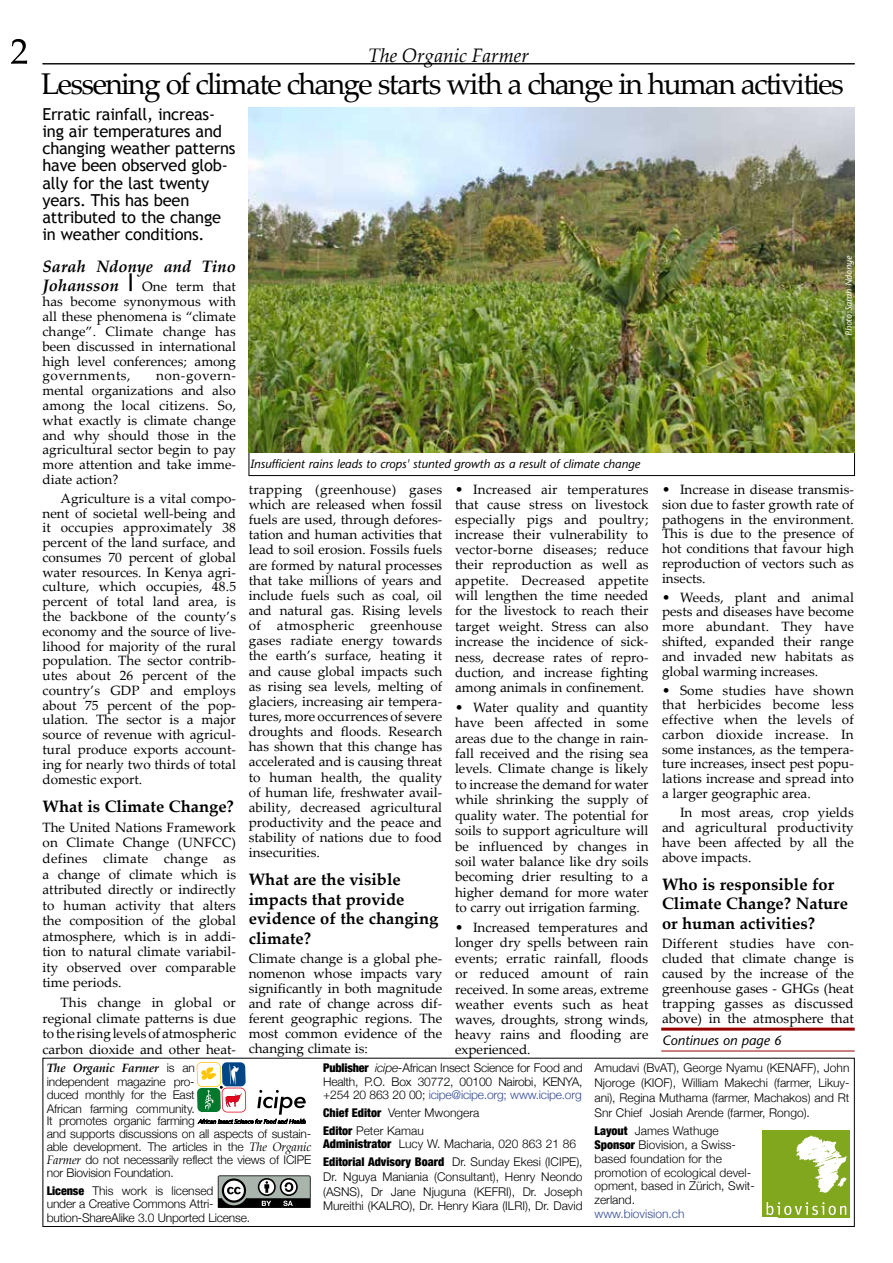
<style>
.page{position:relative;width:893px;height:1263px;background:#fff}
.page>*{position:absolute;margin:0;border:0;box-sizing:border-box;transform-origin:0 0}
.t1{font:30px "Palatino Linotype";letter-spacing:-.055em;color:#000}
.t2{font:italic 19.5px "Palatino Linotype";color:#000}
.t3{font:16.5px/17.2px "Trebuchet MS";letter-spacing:-.015em;color:#000}
.t4{font:700 16.5px/19.5px "Palatino Linotype";color:#000}
.t5{font:italic 700 16.5px/19.5px "Palatino Linotype";letter-spacing:.005em;color:#000}
.t6{font:13.5px/14.9px "Palatino Linotype";color:#000;text-align:justify}
.t7{font:italic 500 13.5px "Ruim Stone Sans";color:#000}
.t8{font:300 12px/13px "Helvetica Neue";letter-spacing:-.015em;color:#000}
.t9{font:italic 500 12px "Ruim Stone Sans";color:#000}
.t10{font:italic 700 12px "Palatino";letter-spacing:-.015em;color:#000}
.t11{font:300 12px "Helvetica Neue";color:#314996}
.t12{font:italic 500 9px "Ruim Stone Sans";color:#fff}
.s1{font-family:"Helvetica Neue";font-weight:300;font-style:normal}
.s2{font-family:"Palatino";font-weight:400;font-style:italic}
.s3{font-weight:900;font-stretch:condensed}
.s4{font-style:italic}
.s5{color:#314996}
</style>
<div class="page">
<div style="left:249px;top:451px;width:606px;height:25px;border:1px solid #000"></div>
<hr style="left:43px;top:64px;width:812px;height:1px;background:#000">
<svg style="left:11px;top:39px;width:16px;height:25px"></svg>
<hr style="left:129px;top:273px;width:3px;height:18px;background:#000">
<img style="left:249px;top:107px;width:606px;height:345px">
<div style="left:43px;top:1058px;width:812px;height:169px;border:1px solid #000"></div>
<div style="left:762px;top:1130px;width:88px;height:87px;background:#81a71f"></div>
<svg style="left:767px;top:1202px;width:80px;height:13px"></svg>
<img style="left:796px;top:1135px;width:51px;height:58px">
<svg style="left:218px;top:1175px;width:93px;height:33px"></svg>
<svg style="left:197px;top:1062px;width:109px;height:62px"></svg>
<hr style="left:661px;top:1051px;width:194px;height:1px;background:#960000">
<hr style="left:661px;top:1027px;width:194px;height:3px;background:#960000">
<h2 class="t2" style="left:368px;top:42px;width:163px">The Organic Farmer</h2>
<h1 class="t1" style="left:41px;top:63px;width:804px">Lessening of climate change starts with a change in human activities</h1>
<p class="t3" style="left:43px;top:105px;width:195px">Erratic rainfall, increas&shy;ing air temperatures and changing weather patterns have been observed glob&shy;ally for the last twenty years. This has been attributed to the change in weather conditions.</p>
<p class="t5" style="left:43px;top:256px;width:195px">Sarah Ndonye and Tino<br>Johansson</p>
<p class="t6" style="left:43px;top:279px;width:195px;text-indent:100px">One term that has become synonymous with all these phenomena is “climate change”. Climate change has been discussed in international high level conferences; among governments,</p>
<p class="t6" style="left:43px;top:368px;width:195px;text-indent:114px">non-govern&shy;mental organizations and also among the local citizens. So, what exactly is climate change and why should those in the agricultural sector begin to pay more attention and take imme&shy;diate action?</p>
<p class="t6" style="left:43px;top:490px;width:195px;text-indent:18px">Agriculture is a vital compo&shy;nent of societal well-being and it occupies approximately 38 percent of the land surface, and consumes 70 percent of global water resources. In Kenya agri&shy;culture, which occupies, 48.5 percent of total land area, is the backbone of the county’s economy and the source of live&shy;lihood for majority of the rural population. The sector contrib&shy;utes about 26 percent of the country’s GDP and employs about 75 percent of the pop&shy;ulation. The sector is a major source of revenue with agricul&shy;tural produce exports account&shy;ing for nearly two thirds of total domestic export.</p>
<p class="t4" style="left:43px;top:796px;width:193px">What is Climate Change?</p>
<p class="t6" style="left:43px;top:819px;width:195px;line-height:15.6px">The United Nations Framework on Climate Change (UNFCC) defines climate change as a change of climate which is attributed directly or indirectly to human activity that alters the composition of the global atmosphere, which is in addi&shy;tion to natural climate variabil&shy;ity observed over comparable time periods.</p>
<p class="t6" style="left:43px;top:994px;width:195px;line-height:15.5px;text-indent:18px">This change in global or regional climate patterns is due to the rising levels of atmospheric carbon dioxide and other heat-</p>
<p class="t9" style="left:250px;top:456px;width:391px">Insufficient rains leads to crops' stunted growth as a result of climate change</p>
<p class="t6" style="left:249px;top:481px;width:195px">trapping (greenhouse) gases which are released when fossil fuels are used, through defores&shy;tation and human activities that lead to soil erosion. Fossils fuels are formed by natural processes that take millions of years and include fuels such as coal, oil and natural gas. Rising levels of atmospheric greenhouse gases radiate energy towards the earth’s surface, heating it and cause global impacts such as rising sea levels, melting of glaciers, increasing air tempera&shy;tures, more occurrences of severe droughts and floods. Research has shown that this change has accelerated and is causing threat to human health, the quality of human life, freshwater avail&shy;ability, decreased agricultural productivity and the peace and stability of nations due to food insecurities.</p>
<p class="t4" style="left:249px;top:869px;width:191px">What are the visible impacts that provide evidence of the changing climate?</p>
<p class="t6" style="left:249px;top:950px;width:195px">Climate change is a global phe&shy;nomenon whose impacts vary significantly in both magnitude and rate of change across dif&shy;ferent geographic regions. The most common evidence of the changing climate is:</p>
<p class="t6" style="left:455px;top:481px;width:195px;line-height:15.3px">• Increased air temperatures that cause stress on livestock especially pigs and poultry; increase their vulnerability to vector-borne diseases; reduce their reproduction as well as appetite. Decreased appetite will lengthen the time needed for the livestock to reach their target weight. Stress can also increase the incidence of sick&shy;ness, decrease rates of repro&shy;duction, and increase fighting among animals in confinement.</p>
<p class="t6" style="left:455px;top:699px;width:195px;line-height:15.5px">• Water quality and quantity have been affected in some areas due to the change in rain&shy;fall received and the rising sea levels. Climate change is likely to increase the demand for water while shrinking the supply of quality water. The potential for soils to support agriculture will be influenced by changes in soil water balance like dry soils becoming drier resulting to a higher demand for more water to carry out irrigation farming.</p>
<p class="t6" style="left:455px;top:919px;width:195px">• Increased temperatures and longer dry spells between rain events; erratic rainfall, floods or reduced amount of rain received. In some areas, extreme weather events such as heat waves, droughts, strong winds, heavy rains and flooding are experienced.</p>
<p class="t12" style="left:843px;top:336px;width:81px;rotate:-90deg">Photo:Sarah Ndonye</p>
<p class="t6" style="left:662px;top:481px;width:193px">• Increase in disease transmis&shy;sion due to faster growth rate of pathogens in the environment.<br>This is due to the presence of hot conditions that favour high reproduction of vectors such as insects.</p>
<p class="t6" style="left:662px;top:589px;width:193px">• Weeds, plant and animal pests and diseases have become more abundant. They have shifted, expanded their range and invaded new habitats as global warming increases.</p>
<p class="t6" style="left:662px;top:682px;width:193px">• Some studies have shown that herbicides become less effective when the levels of carbon dioxide increase. In some instances, as the tempera&shy;ture increases, insect pest popu&shy;lations increase and spread into a larger geographic area.</p>
<p class="t6" style="left:662px;top:804px;width:193px;text-indent:18px">In most areas, crop yields and agricultural productivity have been affected by all the above impacts.</p>
<p class="t4" style="left:662px;top:874px;width:187px">Who is responsible for<br>Climate Change? Nature or human activities?</p>
<p class="t6" style="left:662px;top:935px;width:193px">Different studies have con&shy;cluded that climate change is caused by the increase of the greenhouse gases - GHGs (heat trapping gasses as discussed above) in the atmosphere that</p>
<p class="t7" style="left:662px;top:1032px;width:121px">Continues on page 6</p>
<p class="t10" style="left:47px;top:1058px;width:150px">The Organic Farmer <span class="s1">is an</span></p>
<p class="t8" style="left:47px;top:1075px;width:266px">independent magazine pro-<br>duced monthly for the East<br>African farming community.<br>It promotes organic farming<br>and supports discussions on all aspects of sustain&shy;able development. The articles in the <span class="s2">The Organic Farmer</span> do not necessarily reflect the views of ICIPE nor Biovision Foundation.</p>
<p class="t8" style="left:47px;top:1183px;width:205px;line-height:13.5px"><span class="s3">License</span> This work is licensed<br>under a Creative Commons Attri&shy;bution-ShareAlike 3.0 Unported License.</p>
<p class="t8" style="left:323px;top:1061px;width:261px;line-height:13.5px;text-align:justify"><span class="s3">Publisher</span> <span class="s4">icipe-</span>African Insect Science for Food and Health, P.O. Box 30772, 00100 Nairobi, KENYA, +254 20 863 20 00; <span class="s5">icipe@icipe.org; www.icipe.org</span></p>
<p class="t8" style="left:323px;top:1104px;width:158px;line-height:17.7px"><span class="s3">Chief Editor</span> Venter Mwongera<br><span class="s3">Editor</span> Peter Kamau</p>
<p class="t8" style="left:323px;top:1135px;width:261px;line-height:17.7px"><span class="s3">Administrator</span> Lucy W. Macharia, 020 863 21 86<br><span class="s3">Editorial Advisory Board</span> Dr. Sunday Ekesi (ICIPE),</p>
<p class="t8" style="left:323px;top:1169px;width:261px;line-height:14.4px;text-align:justify">Dr. Nguya Maniania (Consultant), Henry Neondo (ASNS), Dr Jane Njuguna (KEFRI), Dr. Joseph Mureithi (KALRO), Dr. Henry Kiara (ILRI), Dr. David</p>
<p class="t8" style="left:594px;top:1060px;width:257px;line-height:14.9px;text-align:justify">Amudavi (BvAT), George Nyamu (KENAFF), John Njoroge (KIOF), William Makechi (farmer, Likuy&shy;ani), Regina Muthama (farmer, Machakos) and Rt Snr Chief Josiah Arende (farmer, Rongo).</p>
<p class="t8" style="left:594px;top:1123px;width:162px;line-height:13.8px"><span class="s3">Layout</span> James Wathuge<br><span class="s3">Sponsor</span> Biovision, a Swiss&shy;based foundation for the promotion of ecological devel&shy;opment, based in Zürich, Swit&shy;zerland.</p>
<p class="t11" style="left:594px;top:1207px;width:92px">www.biovision.ch</p>
</div>
